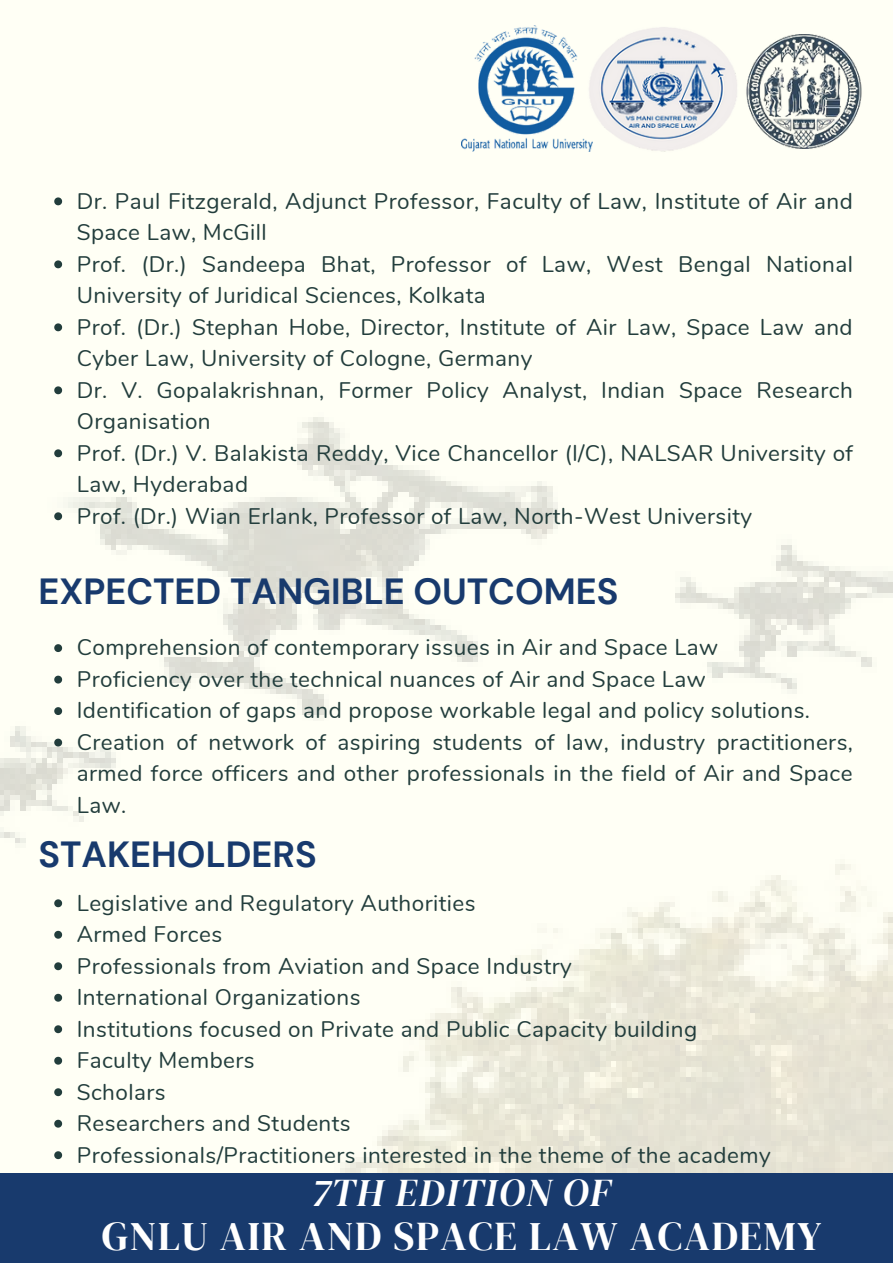
<style>
.page{position:relative;width:893px;height:1264px;background:#fff}
.page>*{position:absolute;margin:0;border:0;box-sizing:border-box;transform-origin:0 0}
.t1{font:40.5px "DM Serif Display";letter-spacing:.04em;color:#fff}
.t2{font:italic 39px "DM Serif Display";letter-spacing:.04em;color:#fff}
.t3{font:700 36.3px "DM Sans";color:#183a6d}
.t4{font:22.5px/31.5px "Nunito";letter-spacing:.02em;color:#223d3c}
</style>
<div class="page">
<div style="left:0;top:0;width:892px;height:1262px;background:#fffff5"></div>
<img style="left:461px;top:26px;width:118px;height:125px">
<img style="left:579px;top:27px;width:139px;height:125px">
<img style="left:718px;top:34px;width:144px;height:114px">
<div style="left:0;top:1173px;width:892px;height:89px;background:#183a6d"></div>
<img style="left:0;top:326px;width:892px;height:846px">
<svg style="left:54px;top:197px;width:8px;height:8px"></svg>
<svg style="left:54px;top:260px;width:8px;height:8px"></svg>
<svg style="left:54px;top:323px;width:8px;height:8px"></svg>
<svg style="left:54px;top:386px;width:8px;height:8px"></svg>
<svg style="left:54px;top:449px;width:8px;height:8px"></svg>
<svg style="left:54px;top:512px;width:8px;height:8px"></svg>
<svg style="left:54px;top:644px;width:8px;height:8px"></svg>
<svg style="left:54px;top:675px;width:8px;height:8px"></svg>
<svg style="left:54px;top:707px;width:8px;height:8px"></svg>
<svg style="left:54px;top:738px;width:8px;height:8px"></svg>
<svg style="left:54px;top:899px;width:8px;height:8px"></svg>
<svg style="left:54px;top:930px;width:8px;height:8px"></svg>
<svg style="left:54px;top:962px;width:8px;height:8px"></svg>
<svg style="left:54px;top:993px;width:8px;height:8px"></svg>
<svg style="left:54px;top:1025px;width:8px;height:8px"></svg>
<svg style="left:54px;top:1056px;width:8px;height:8px"></svg>
<svg style="left:54px;top:1088px;width:8px;height:8px"></svg>
<svg style="left:54px;top:1119px;width:8px;height:8px"></svg>
<svg style="left:54px;top:1151px;width:8px;height:8px"></svg>
<p class="t4" style="left:77px;top:185px;width:777px">Dr. Paul Fitzgerald, Adjunct Professor, Faculty of Law, Institute of Air and Space Law, McGill<br>Prof. (Dr.) Sandeepa Bhat, Professor of Law, West Bengal National University of Juridical Sciences, Kolkata<br>Prof. (Dr.) Stephan Hobe, Director, Institute of Air Law, Space Law and Cyber Law, University of Cologne, Germany<br>Dr. V. Gopalakrishnan, Former Policy Analyst, Indian Space Research Organisation<br>Prof. (Dr.) V. Balakista Reddy, Vice Chancellor (l/C), NALSAR University of Law, Hyderabad<br>Prof. (Dr.) Wian Erlank, Professor of Law, North-West University</p>
<h3 class="t3" style="left:38px;top:568px;width:581px">EXPECTED TANGIBLE OUTCOMES</h3>
<p class="t4" style="left:77px;top:632px;width:777px">Comprehension of contemporary issues in Air and Space Law<br>Proficiency over the technical nuances of Air and Space Law<br>Identification of gaps and propose workable legal and policy solutions.<br>Creation of network of aspiring students of law, industry practitioners, armed force officers and other professionals in the field of Air and Space Law.</p>
<h3 class="t3" style="left:38px;top:830px;width:280px">STAKEHOLDERS</h3>
<p class="t4" style="left:77px;top:887px;width:695px">Legislative and Regulatory Authorities<br>Armed Forces<br>Professionals from Aviation and Space Industry<br>International Organizations<br>Institutions focused on Private and Public Capacity building Faculty Members<br>Scholars<br>Researchers and Students<br>Professionals/Practitioners interested in the theme of the academy</p>
<h2 class="t2" style="left:312px;top:1165px;width:299px">7TH EDITION OF</h2>
<h1 class="t1" style="left:102px;top:1207px;width:721px">GNLU AIR AND SPACE LAW ACADEMY</h1>
</div>
